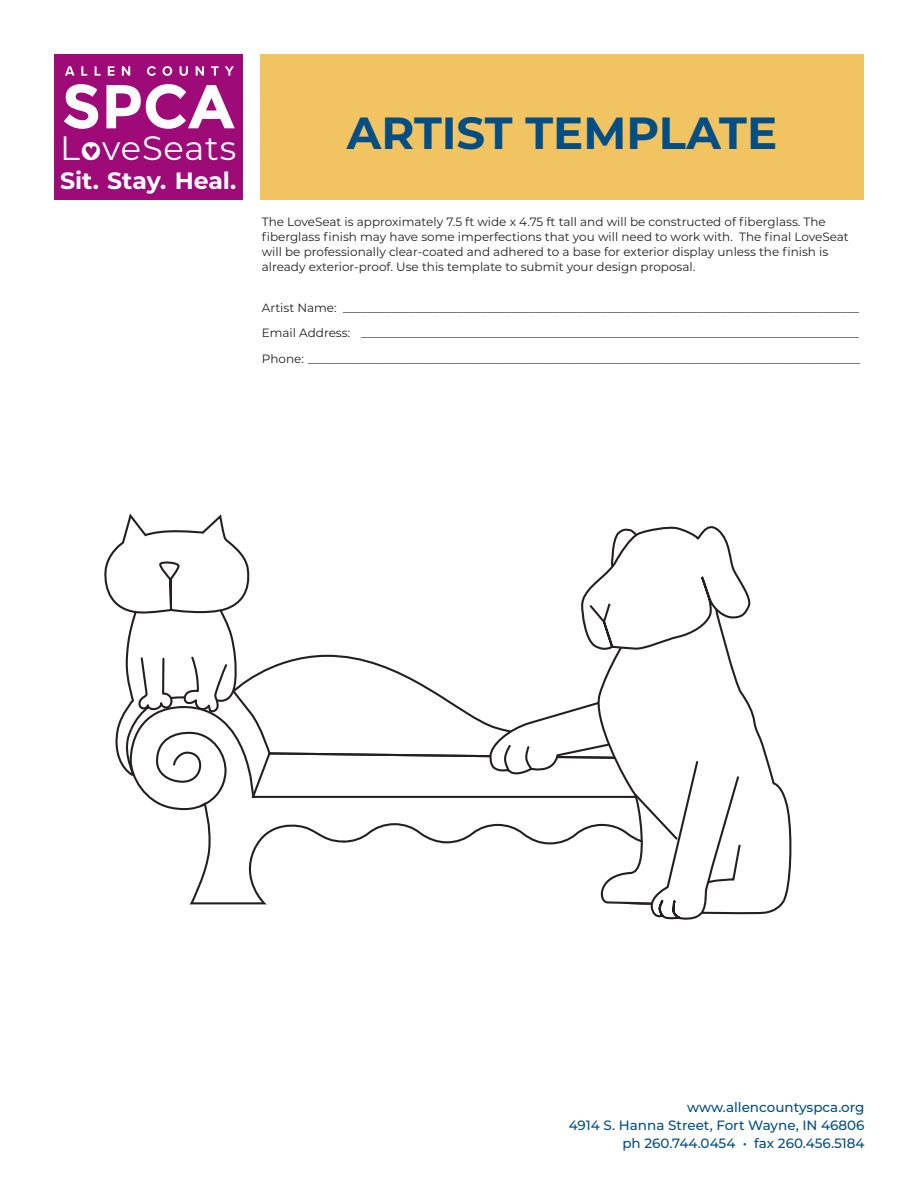
<style>
.page{position:relative;width:918px;height:1188px;background:#fff}
.page>*{position:absolute;margin:0;border:0;box-sizing:border-box;transform-origin:0 0}
.t1{font:700 45px "Montserrat";color:#034e84}
.t2{font:33.75px "Montserrat";letter-spacing:.02em;color:#fff}
.t3{font:700 23.7px "Montserrat";color:#fff}
.t4{font:500 13.5px/18px "Montserrat";color:#034e84;text-align:right}
.t5{font:12px/15px "Montserrat";color:#231f20}
</style>
<div class="page">
<div style="left:54px;top:54px;width:188px;height:145px;background:#9e0a77"></div>
<div style="left:83px;top:144px;width:15px;height:15px;background:#fff;border-radius:50%"></div>
<svg style="left:65px;top:66px;width:169px;height:10px"></svg>
<svg style="left:64px;top:84px;width:171px;height:45px"></svg>
<svg style="left:86px;top:146px;width:11px;height:12px"></svg>
<div style="left:260px;top:54px;width:604px;height:145px;background:#f2c461"></div>
<svg style="left:104px;top:516px;width:683px;height:404px"></svg>
<h2 class="t2" style="left:60px;top:125px;width:178px">LoveSeats</h2>
<h3 class="t3" style="left:60px;top:163px;width:178px">Sit. Stay. Heal.</h3>
<h1 class="t1" style="left:347px;top:100px;width:432px">ARTIST TEMPLATE</h1>
<p class="t5" style="left:262px;top:214px;width:588px">The LoveSeat is approximately 7.5 ft wide x 4.75 ft tall and will be constructed of fiberglass. The fiberglass finish may have some imperfections that you will need to work with. The final LoveSeat will be professionally clear-coated and adhered to a base for exterior display unless the finish is already exterior-proof. Use this template to submit your design proposal.</p>
<p class="t5" style="left:262px;top:294px;width:600px;line-height:25.5px;text-align:justify">Artist Name: ______________________________________________________________________________________ Email Address: ___________________________________________________________________________________ Phone: ____________________________________________________________________________________________</p>
<p class="t4" style="left:569px;top:1098px;width:297px">www.allencountyspca.org<br>4914 S. Hanna Street, Fort Wayne, IN 46806 ph 260.744.0454 • fax 260.456.5184</p>
</div>
